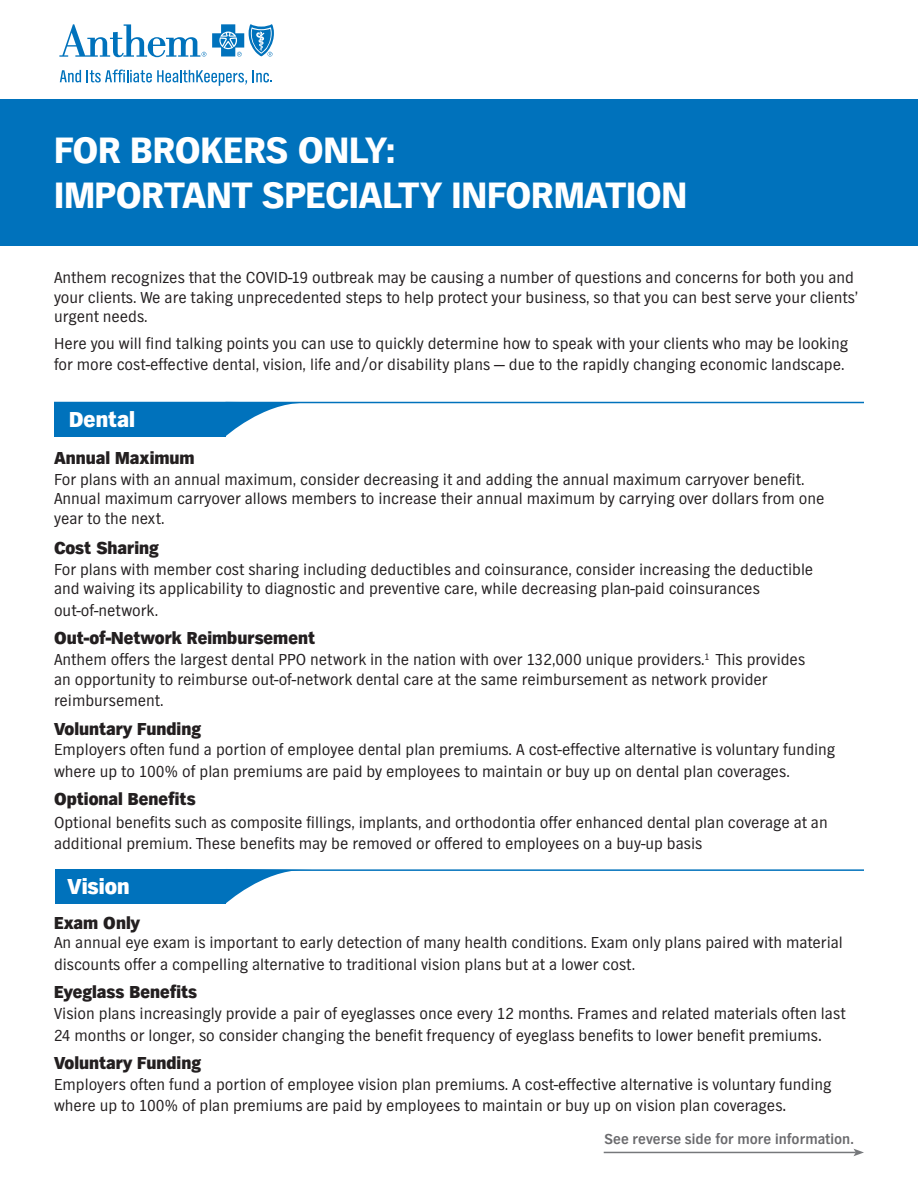
<style>
.page{position:relative;width:918px;height:1188px;background:#fff}
.page>*{position:absolute;margin:0;border:0;box-sizing:border-box;transform-origin:0 0}
.t1{font:900 38.1px/44.1px "TV Nord EF";letter-spacing:-.01em;color:#fff}
.t2{font:800 22.5px "TV Nord EF";color:#fff}
.t3{font:800 18px "TV Nord EF";color:#231f20}
.t4{font:16.5px/21.6px "TV Nord EF";color:#231f20}
.t5{font:700 15px "TV Nord EF";color:#6b6b6e}
.s1{font-size:18px}
</style>
<div class="page">
<div style="left:54px;top:402px;width:172px;height:34px;background:#0072bc"></div>
<hr style="left:54px;top:402px;width:810px;height:1px;background:#0072bc">
<svg style="left:226px;top:403px;width:118px;height:33px"></svg>
<div style="left:0;top:99px;width:918px;height:147px;background:#0072bc"></div>
<svg style="left:59px;top:24px;width:147px;height:33px"></svg>
<svg style="left:212px;top:24px;width:62px;height:33px"></svg>
<svg style="left:60px;top:70px;width:21px;height:12px"></svg>
<svg style="left:87px;top:70px;width:160px;height:16px"></svg>
<svg style="left:253px;top:70px;width:19px;height:12px"></svg>
<hr style="left:604px;top:1152px;width:252px;height:1px;background:#76787b">
<svg style="left:853px;top:1149px;width:11px;height:7px"></svg>
<svg style="left:226px;top:871px;width:65px;height:33px"></svg>
<div style="left:55px;top:869px;width:171px;height:35px;background:#0072bc"></div>
<hr style="left:74px;top:869px;width:790px;height:2px;background:#0072bc">
<p class="t1" style="left:54px;top:129px;width:635px">FOR BROKERS ONLY:<br>IMPORTANT SPECIALTY INFORMATION</p>
<p class="t4" style="left:54px;top:268px;width:806px;line-height:19.5px">Anthem recognizes that the COVID-19 outbreak may be causing a number of questions and concerns for both you and your clients. We are taking unprecedented steps to help protect your business, so that you can best serve your clients’ urgent needs.</p>
<p class="t4" style="left:54px;top:332px;width:796px">Here you will find talking points you can use to quickly determine how to speak with your clients who may be looking for more cost-effective dental, vision, life and/or disability plans — due to the rapidly changing economic landscape.</p>
<p class="t2" style="left:69px;top:407px;width:67px">Dental</p>
<p class="t3" style="left:54px;top:448px;width:142px">Annual Maximum</p>
<p class="t4" style="left:54px;top:469px;width:772px;line-height:19.8px">For plans with an annual maximum, consider decreasing it and adding the annual maximum carryover benefit.<br>Annual maximum carryover allows members to increase their annual maximum by carrying over dollars from one year to the next.</p>
<p class="t3" style="left:54px;top:538px;width:106px">Cost Sharing</p>
<p class="t4" style="left:54px;top:559px;width:761px;line-height:19.5px">For plans with member cost sharing including deductibles and coinsurance, consider increasing the deductible and waiving its applicability to diagnostic and preventive care, while decreasing plan-paid coinsurances</p>
<p class="t4" style="left:54px;top:600px;width:106px">out-of-network.</p>
<p class="t3" style="left:54px;top:628px;width:263px">Out-of-Network Reimbursement</p>
<p class="t4" style="left:54px;top:650px;width:753px;line-height:19.5px">Anthem offers the largest dental PPO network in the nation with over 132,000 unique providers.<sup>1</sup> This provides an opportunity to reimburse out-of-network dental care at the same reimbursement as network provider</p>
<p class="t4" style="left:54px;top:690px;width:111px">reimbursement.</p>
<p class="t3" style="left:54px;top:718px;width:149px">Voluntary Funding</p>
<p class="t4" style="left:54px;top:739px;width:783px">Employers often fund a portion of employee dental plan premiums. A cost-effective alternative is voluntary funding where up to 100% of plan premiums are paid by employees to maintain or buy up on dental plan coverages.</p>
<p class="t3" style="left:54px;top:789px;width:143px">Optional Benefits</p>
<p class="t4" style="left:54px;top:812px;width:775px;line-height:21px">Optional benefits such as composite fillings, implants, and orthodontia offer enhanced dental plan coverage at an additional premium. These benefits may be removed or offered to employees on a buy-up basis</p>
<p class="t2" style="left:67px;top:874px;width:64px">Vision</p>
<p class="t3" style="left:54px;top:913px;width:88px">Exam Only</p>
<p class="t4" style="left:54px;top:932px;width:790px">An annual eye exam is important to early detection of many health conditions. Exam only plans paired with material discounts offer a compelling alternative to traditional vision plans but at a lower cost.</p>
<p class="t3" style="left:54px;top:982px;width:145px">Eyeglass Benefits</p>
<p class="t4" style="left:54px;top:1003px;width:793px">Vision plans increasingly provide a pair of eyeglasses once every 12 months. Frames and related materials often last<br>24 months or longer, so consider changing the benefit frequency of eyeglass benefits to lower benefit premiums<span class="s1">.</span></p>
<p class="t3" style="left:54px;top:1053px;width:149px">Voluntary Funding</p>
<p class="t4" style="left:54px;top:1073px;width:779px">Employers often fund a portion of employee vision plan premiums. A cost-effective alternative is voluntary funding where up to 100% of plan premiums are paid by employees to maintain or buy up on vision plan coverages<span class="s1">.</span></p>
<p class="t5" style="left:605px;top:1131px;width:251px">See reverse side for more information.</p>
</div>
